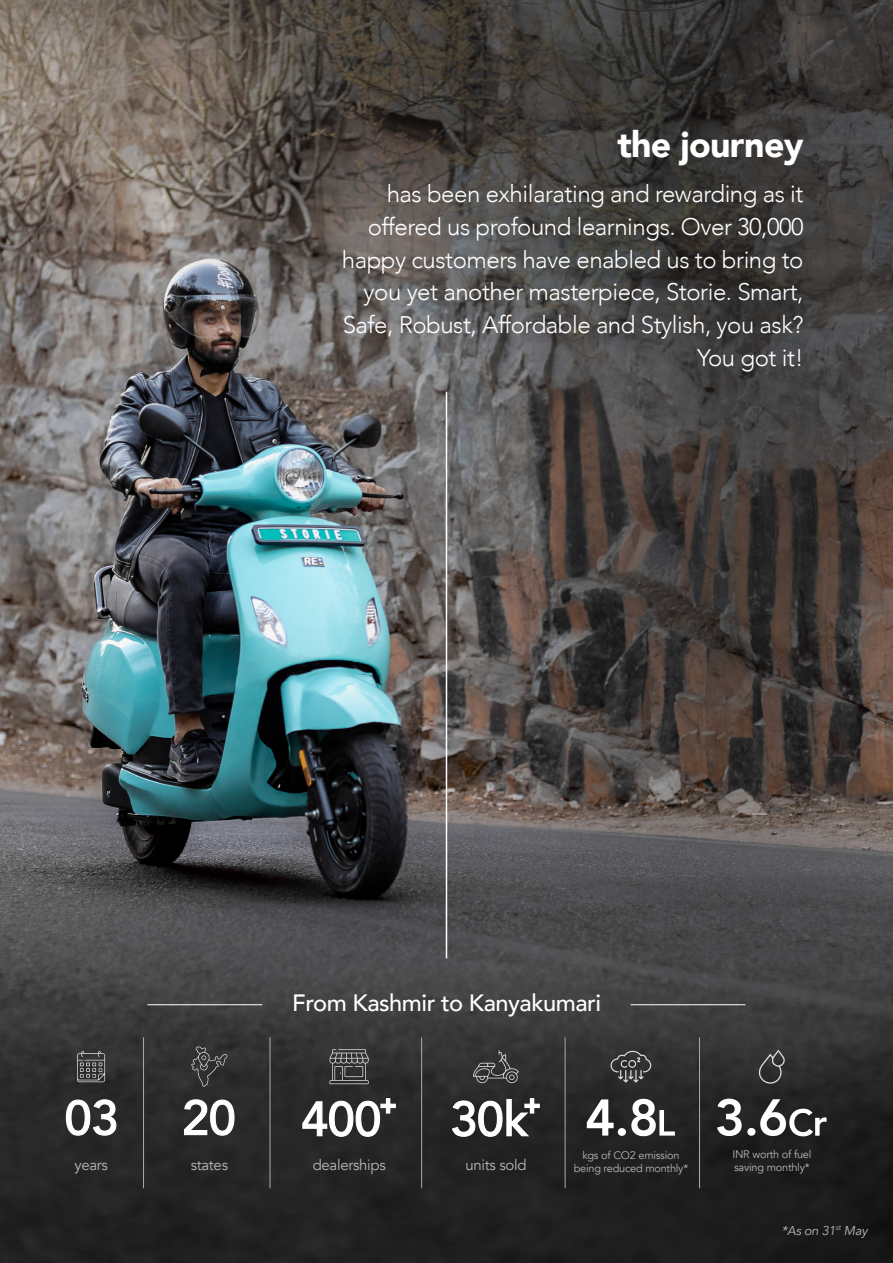
<style>
.page{position:relative;width:893px;height:1263px;background:#fff}
.page>*{position:absolute;margin:0;border:0;box-sizing:border-box;transform-origin:0 0}
.t1{font:900 35.7px "Avenir";letter-spacing:-.02em;color:#fff}
.t2{font:300 24px/32.7px "Avenir";letter-spacing:-.02em;color:#fff;text-align:right}
.t3{font:500 23.55px "Avenir";letter-spacing:-.02em;color:#fff}
.t4{font:15px "Avenir";letter-spacing:-.02em;color:#b7b7b7}
.t5{font:italic 12.75px "Avenir";letter-spacing:-.02em;color:#b7b7b7}
.t6{font:10.95px/12.3px "Avenir";letter-spacing:-.02em;color:#b7b7b7;text-align:center}
</style>
<div class="page">
<img style="left:0;top:0;width:892px;height:1263px">
<hr style="left:630px;top:1004px;width:115px;height:1px;background:#fff">
<hr style="left:147px;top:1004px;width:115px;height:1px;background:#fff">
<hr style="left:446px;top:392px;width:1px;height:566px;background:#fff">
<svg style="left:65px;top:1099px;width:52px;height:37px"></svg>
<svg style="left:183px;top:1099px;width:52px;height:37px"></svg>
<svg style="left:302px;top:1098px;width:94px;height:39px"></svg>
<svg style="left:451px;top:1098px;width:89px;height:40px"></svg>
<hr style="left:421px;top:1037px;width:1px;height:151px;background:#acacac">
<hr style="left:269px;top:1037px;width:1px;height:151px;background:#acacac">
<hr style="left:143px;top:1037px;width:1px;height:151px;background:#acacac">
<svg style="left:473px;top:1050px;width:46px;height:33px;background:#494949"></svg>
<svg style="left:329px;top:1049px;width:39px;height:35px"></svg>
<svg style="left:77px;top:1051px;width:28px;height:31px"></svg>
<svg style="left:191px;top:1047px;width:36px;height:40px"></svg>
<hr style="left:564px;top:1037px;width:1px;height:151px;background:#acacac">
<hr style="left:699px;top:1037px;width:1px;height:151px;background:#acacac">
<svg style="left:586px;top:1099px;width:89px;height:37px"></svg>
<svg style="left:717px;top:1099px;width:24px;height:37px"></svg>
<svg style="left:747px;top:1099px;width:79px;height:37px"></svg>
<svg style="left:610px;top:1049px;width:41px;height:34px"></svg>
<svg style="left:758px;top:1050px;width:26px;height:34px"></svg>
<h1 class="t1" style="left:617px;top:114px;width:188px">the journey</h1>
<p class="t2" style="left:342px;top:178px;width:463px">has been exhilarating and rewarding as it offered us profound learnings. Over 30,000 happy customers have enabled us to bring to you yet another masterpiece, Storie. Smart, Safe, Robust, Affordable and Stylish, you ask?<br>You got it!</p>
<p class="t3" style="left:292px;top:982px;width:310px">From Kashmir to Kanyakumari</p>
<p class="t4" style="left:74px;top:1156px;width:35px">years</p>
<p class="t4" style="left:191px;top:1156px;width:39px">states</p>
<p class="t4" style="left:312px;top:1156px;width:75px">dealerships</p>
<p class="t4" style="left:465px;top:1156px;width:63px">units sold</p>
<p class="t6" style="left:573px;top:1150px;width:116px">kgs of CO2 emission being reduced monthly*</p>
<p class="t6" style="left:732px;top:1149px;width:81px;text-align:left">INR worth of fuel saving monthly*</p>
<p class="t5" style="left:781px;top:1223px;width:87px">*As on 31<sup>st</sup> May</p>
</div>
